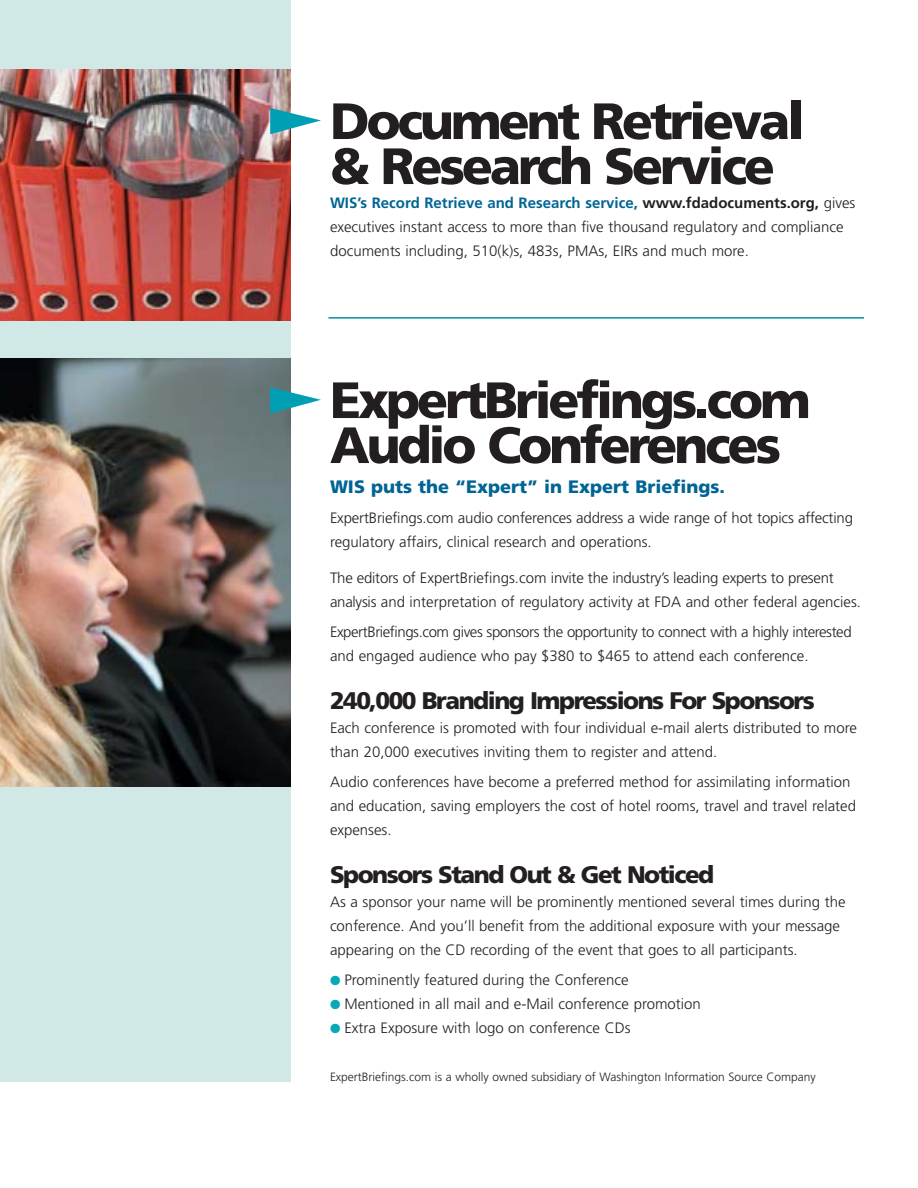
<style>
.page{position:relative;width:918px;height:1188px;background:#fff}
.page>*{position:absolute;margin:0;border:0;box-sizing:border-box;transform-origin:0 0}
.t1{font:900 51px/45px "Frutiger";letter-spacing:-.06em;color:#231f20}
.t2{font:900 24px "Frutiger";letter-spacing:-.06em;color:#231f20}
.t3{font:900 18px "Frutiger";color:#006594}
.t4{font:300 15px/24px "Frutiger";color:#231f20}
.t5{font:300 15px/24px "Frutiger";letter-spacing:-.03em;color:#231f20}
.t6{font:300 12px "Frutiger";color:#231f20}
.s1{font-weight:700;color:#006594}
.s2{font-weight:700}
.s3{color:#07a8ba}
</style>
<div class="page">
<div style="left:0;top:0;width:291px;height:1082px;background:#d0e8e6"></div>
<img style="left:0;top:70px;width:291px;height:251px">
<img style="left:0;top:359px;width:291px;height:427px">
<svg style="left:270px;top:108px;width:51px;height:26px"></svg>
<svg style="left:270px;top:387px;width:51px;height:27px"></svg>
<hr style="left:328px;top:317px;width:536px;height:2px;background:#0090a5">
<h1 class="t1" style="left:330px;top:103px;width:476px">Document Retrieval &amp; Research Service</h1>
<p class="t4" style="left:330px;top:192px;width:527px"><span class="s1">WIS’s Record Retrieve and Research service,</span> <span class="s2">www.fdadocuments.org,</span> gives executives instant access to more than five thousand regulatory and compliance documents including, 510(k)s, 483s, PMAs, EIRs and much more.</p>
<h1 class="t1" style="left:330px;top:382px;width:482px">ExpertBriefings.com<br>Audio Conferences</h1>
<p class="t3" style="left:330px;top:480px;width:396px">WIS puts the “Expert” in Expert Briefings.</p>
<p class="t4" style="left:330px;top:507px;width:525px">ExpertBriefings.com audio conferences address a wide range of hot topics affecting regulatory affairs, clinical research and operations.</p>
<p class="t4" style="left:330px;top:567px;width:533px">The editors of ExpertBriefings.com invite the industry’s leading experts to present analysis and interpretation of regulatory activity at FDA and other federal agencies.</p>
<p class="t5" style="left:330px;top:621px;width:523px">ExpertBriefings.com gives sponsors the opportunity to connect with a highly interested and engaged audience who pay $380 to $465 to attend each conference.</p>
<h2 class="t2" style="left:330px;top:691px;width:486px">240,000 Branding Impressions For Sponsors</h2>
<p class="t4" style="left:330px;top:717px;width:529px">Each conference is promoted with four individual e-mail alerts distributed to more than 20,000 executives inviting them to register and attend.</p>
<p class="t4" style="left:330px;top:771px;width:528px">Audio conferences have become a preferred method for assimilating information and education, saving employers the cost of hotel rooms, travel and travel related expenses.</p>
<h2 class="t2" style="left:330px;top:865px;width:386px">Sponsors Stand Out &amp; Get Noticed</h2>
<p class="t4" style="left:330px;top:891px;width:517px">As a sponsor your name will be prominently mentioned several times during the conference. And you’ll benefit from the additional exposure with your message appearing on the CD recording of the event that goes to all participants.</p>
<p class="t4" style="left:330px;top:969px;width:300px"><span class="s3">●</span> Prominently featured during the Conference</p>
<p class="t4" style="left:330px;top:993px;width:372px"><span class="s3">●</span> Mentioned in all mail and e-Mail conference promotion</p>
<p class="t4" style="left:330px;top:1017px;width:302px"><span class="s3">●</span> Extra Exposure with logo on conference CDs</p>
<p class="t6" style="left:330px;top:1072px;width:487px">ExpertBriefings.com is a wholly owned subsidiary of Washington Information Source Company</p>
</div>
